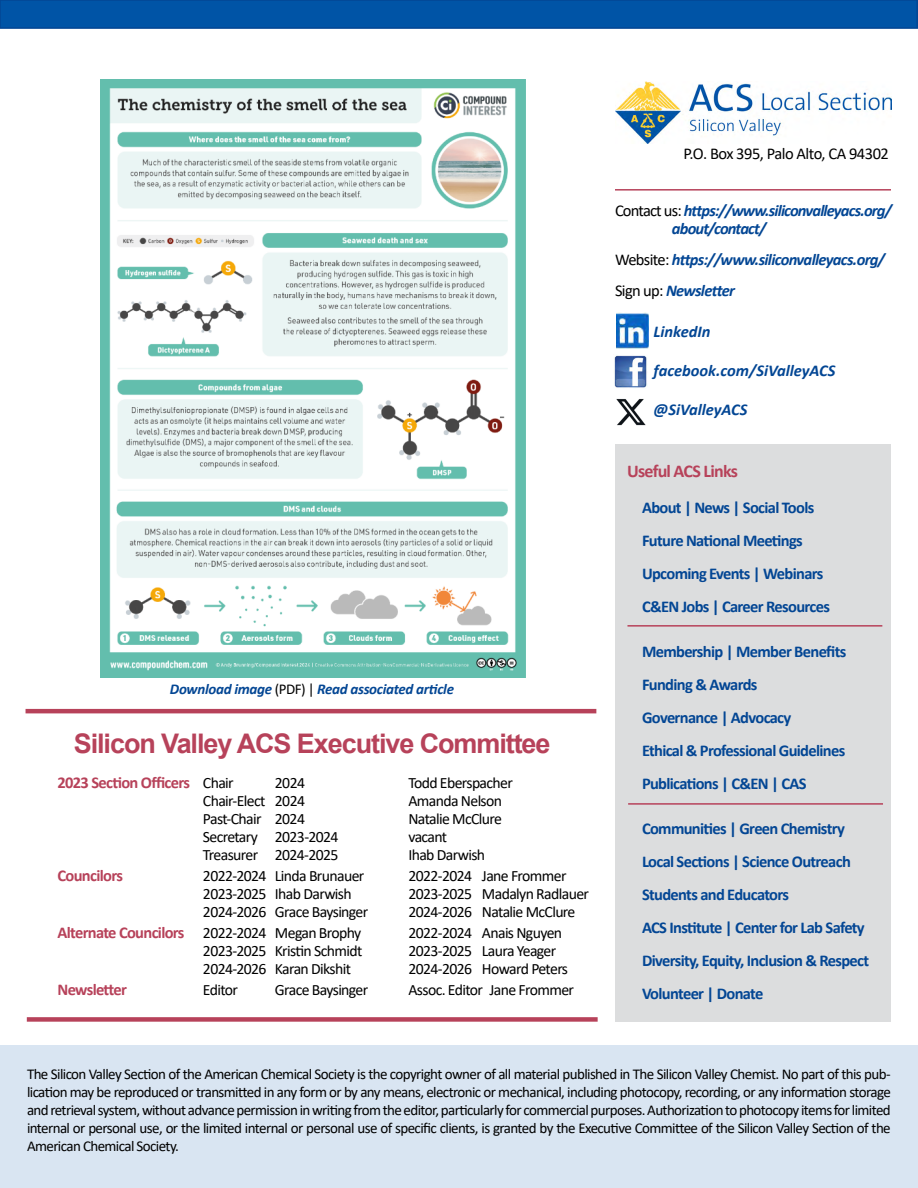
<style>
.page{position:relative;width:918px;height:1188px;background:#fff}
.page>*{position:absolute;margin:0;border:0;box-sizing:border-box;transform-origin:0 0}
.t1{font:700 27px "Arial";letter-spacing:-.04em;color:#b7425a}
.t2{font:700 18px "Calibri";letter-spacing:-.04em;color:#b7425a}
.t3{font:700 16.5px/33px "Calibri";letter-spacing:-.04em;color:#034694}
.t4{font:italic 700 16.5px/18px "Calibri";letter-spacing:-.04em;color:#034694}
.t5{font:italic 700 16.5px "Calibri";color:#034694}
.t6{font:700 16.5px "Calibri";letter-spacing:-.04em;color:#b7425a}
.t7{font:16.5px "Calibri";letter-spacing:-.03em;color:#000}
.t8{font:15.75px "Calibri";letter-spacing:-.04em;color:#000}
.t9{font:15px/18px "Calibri";letter-spacing:-.04em;color:#000;text-align:justify}
.t10{font:italic 700 15px "Calibri";letter-spacing:-.02em;color:#034694}
.s1{font-weight:400;font-style:normal;color:#000}
.s2{font-weight:400;font-size:15.75px;color:#000}
.s3{font-weight:700;font-size:16.5px;color:#b7425a}
</style>
<div class="page">
<div style="left:0;top:0;width:918px;height:29px;background:#0054a6;border:2px solid #034694"></div>
<div style="left:0;top:1046px;width:918px;height:142px;background:#d9e5f2"></div>
<img style="left:615px;top:81px;width:276px;height:62px">
<div style="left:615px;top:444px;width:276px;height:578px;background:#dcddde"></div>
<hr style="left:627px;top:625px;width:255px;height:2px;background:#b7425a">
<hr style="left:628px;top:803px;width:255px;height:2px;background:#b7425a">
<img style="left:614px;top:355px;width:33px;height:33px">
<img style="left:616px;top:399px;width:30px;height:27px">
<hr style="left:615px;top:189px;width:276px;height:2px;background:#b7425a">
<img style="left:616px;top:313px;width:32px;height:35px">
<hr style="left:26px;top:709px;width:570px;height:4px;background:#b7425a">
<div style="left:27px;top:1017px;width:571px;height:5px;background:#b7425a"></div>
<img style="left:100px;top:80px;width:425px;height:598px">
<p class="t7" style="left:684px;top:142px;width:207px">P.O. Box 395, Palo Alto, CA 94302</p>
<p class="t10" style="left:170px;top:679px;width:286px">Download image <span class="s1">(PDF) |</span> Read associated article</p>
<h1 class="t1" style="left:74px;top:724px;width:478px">Silicon Valley ACS Executive Committee</h1>
<p class="t6" style="left:57px;top:771px;width:178px">2023 Section Officers <span class="s2">Chair</span></p>
<p class="t8" style="left:275px;top:772px;width:32px">2024</p>
<p class="t8" style="left:408px;top:772px;width:106px">Todd Eberspacher</p>
<p class="t8" style="left:203px;top:790px;width:104px">Chair-Elect 2024</p>
<p class="t8" style="left:408px;top:790px;width:95px">Amanda Nelson</p>
<p class="t8" style="left:203px;top:808px;width:104px">Past-Chair 2024</p>
<p class="t8" style="left:408px;top:808px;width:95px">Natalie McClure</p>
<p class="t8" style="left:203px;top:826px;width:137px">Secretary 2023-2024</p>
<p class="t8" style="left:408px;top:826px;width:40px">vacant</p>
<p class="t8" style="left:203px;top:844px;width:137px">Treasurer 2024-2025</p>
<p class="t8" style="left:408px;top:844px;width:78px">Ihab Darwish</p>
<p class="t6" style="left:57px;top:864px;width:67px">Councilors</p>
<p class="t8" style="left:203px;top:865px;width:163px">2022-2024 Linda Brunauer</p>
<p class="t8" style="left:408px;top:865px;width:160px">2022-2024 Jane Frommer</p>
<p class="t8" style="left:203px;top:883px;width:150px">2023-2025 Ihab Darwish</p>
<p class="t8" style="left:408px;top:883px;width:182px">2023-2025 Madalyn Radlauer</p>
<p class="t8" style="left:203px;top:901px;width:167px">2024-2026 Grace Baysinger</p>
<p class="t8" style="left:408px;top:901px;width:169px">2024-2026 Natalie McClure</p>
<p class="t8" style="left:57px;top:922px;width:305px"><span class="s3">Alternate Councilors</span> 2022-2024 Megan Brophy</p>
<p class="t8" style="left:408px;top:922px;width:155px">2022-2024 Anais Nguyen</p>
<p class="t8" style="left:203px;top:940px;width:161px">2023-2025 Kristin Schmidt</p>
<p class="t8" style="left:408px;top:940px;width:149px">2023-2025 Laura Yeager</p>
<p class="t8" style="left:203px;top:958px;width:150px">2024-2026 Karan Dikshit</p>
<p class="t8" style="left:408px;top:958px;width:161px">2024-2026 Howard Peters</p>
<p class="t6" style="left:57px;top:978px;width:71px">Newsletter</p>
<p class="t8" style="left:203px;top:979px;width:37px">Editor</p>
<p class="t8" style="left:275px;top:979px;width:95px">Grace Baysinger</p>
<p class="t8" style="left:408px;top:979px;width:167px">Assoc. Editor Jane Frommer</p>
<p class="t4" style="left:672px;top:201px;width:222px;text-indent:-57px"><span class="s1">Contact us:</span> https://www.siliconvalleyacs.org/ about/contact/</p>
<p class="t4" style="left:615px;top:244px;width:272px;line-height:30.9px"><span class="s1">Website:</span> https://www.siliconvalleyacs.org/<br><span class="s1">Sign up:</span> Newsletter</p>
<p class="t5" style="left:654px;top:320px;width:59px">LinkedIn</p>
<p class="t5" style="left:654px;top:359px;width:183px">facebook.com/SiValleyACS</p>
<p class="t5" style="left:654px;top:398px;width:95px">@SiValleyACS</p>
<p class="t2" style="left:627px;top:458px;width:113px">Useful ACS Links</p>
<p class="t3" style="left:642px;top:491px;width:190px">About | News | Social Tools<br>Future National Meetings<br>Upcoming Events | Webinars<br>C&amp;EN Jobs | Career Resources</p>
<p class="t3" style="left:642px;top:635px;width:206px">Membership | Member Benefits<br>Funding &amp; Awards<br>Governance | Advocacy<br>Ethical &amp; Professional Guidelines<br>Publications | C&amp;EN | CAS</p>
<p class="t3" style="left:642px;top:812px;width:229px">Communities | Green Chemistry<br>Local Sections | Science Outreach<br>Students and Educators<br>ACS Institute | Center for Lab Safety<br>Diversity, Equity, Inclusion &amp; Respect<br>Volunteer | Donate</p>
<p class="t9" style="left:27px;top:1065px;width:865px">The Silicon Valley Section of the American Chemical Society is the copyright owner of all material published in The Silicon Valley Chemist. No part of this pub&shy;lication may be reproduced or transmitted in any form or by any means, electronic or mechanical, including photocopy, recording, or any information storage and retrieval system, without advance permission in writing from the editor, particularly for commercial purposes. Authorization to photocopy items for limited internal or personal use, or the limited internal or personal use of specific clients, is granted by the Executive Committee of the Silicon Valley Section of the American Chemical Society.</p>
</div>
